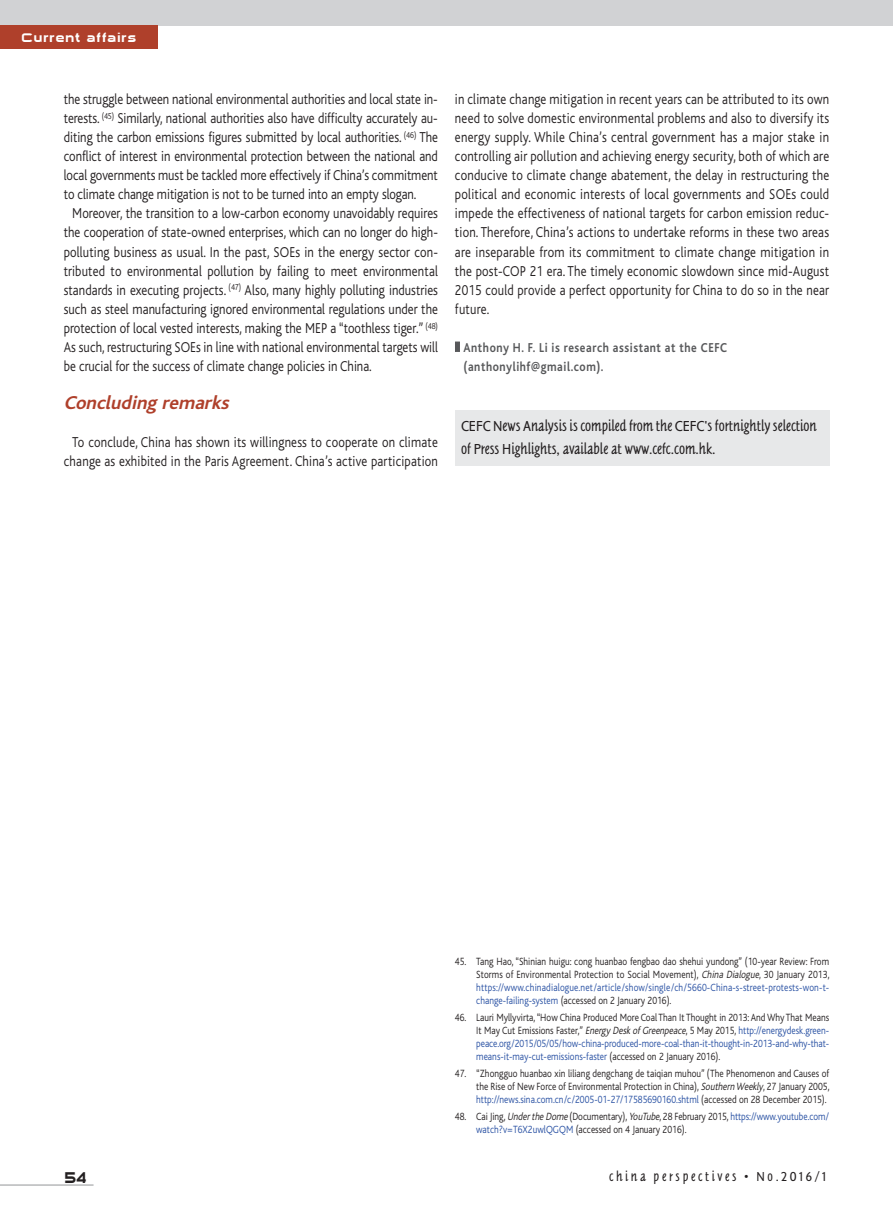
<style>
.page{position:relative;width:893px;height:1212px;background:#fff}
.page>*{position:absolute;margin:0;border:0;box-sizing:border-box;transform-origin:0 0}
.t1{font:italic 700 19.5px "Bliss";color:#af402b}
.t2{font:300 15px/19px "Bliss";color:#231f20;text-align:center;scale:.85 1}
.t3{font:15px/22.5px "Tannhauser Plain";color:#231f20}
.t4{font:15px "Sui Generis Deluxe";color:#231f20;scale:.9 1}
.t5{font:700 13.5px/19px "Bliss";letter-spacing:.05em;color:#57585a;scale:.85 1}
.t6{font:13.5px "Tannhauser Plain";letter-spacing:.2em;color:#231f20}
.t7{font:12px "Sui Generis Deluxe";letter-spacing:.1em;color:#fff}
.t8{font:300 10.95px/12.9px "Bliss";color:#231f20;text-align:justify;scale:.85 1}
.t9{font:300 10.95px/12.9px "Bliss";color:#2951a3;text-align:justify;scale:.85 1}
.s1{font-style:italic}
.s2{color:#2951a3}
.s3{color:#231f20}
.s4{font-style:italic;color:#231f20}
</style>
<div class="page">
<div style="left:0;top:0;width:893px;height:26px;background:#d1d2d4"></div>
<hr style="left:0;top:1185px;width:94px;height:1px;background:#939598">
<div style="left:0;top:25px;width:157px;height:23px;background:#af402b"></div>
<div style="left:455px;top:410px;width:374px;height:56px;background:#e7e8e9"></div>
<p class="t7" style="left:21px;top:32px;width:116px">Current affairs</p>
<p class="t2" style="left:64px;top:91px;width:442px">the struggle between national environmental authorities and local state in-</p>
<p class="t2" style="left:64px;top:110px;width:441px">terests. <sup>(45)</sup> Similarly, national authorities also have difficulty accurately au-</p>
<p class="t2" style="left:64px;top:129px;width:442px">diting the carbon emissions figures submitted by local authorities. <sup>(46)</sup> The</p>
<p class="t2" style="left:64px;top:148px;width:442px">conflict of interest in environmental protection between the national and</p>
<p class="t2" style="left:64px;top:167px;width:442px">local governments must be tackled more effectively if China’s commitment</p>
<p class="t2" style="left:64px;top:186px;width:416px">to climate change mitigation is not to be turned into an empty slogan.</p>
<p class="t2" style="left:72px;top:205px;width:432px">Moreover, the transition to a low-carbon economy unavoidably requires</p>
<p class="t2" style="left:64px;top:224px;width:442px">the cooperation of state-owned enterprises, which can no longer do high-</p>
<p class="t2" style="left:64px;top:243px;width:442px">polluting business as usual. In the past, SOEs in the energy sector con-</p>
<p class="t2" style="left:64px;top:262px;width:442px">tributed to environmental pollution by failing to meet environmental</p>
<p class="t2" style="left:64px;top:282px;width:442px">standards in executing projects. <sup>(47)</sup> Also, many highly polluting industries</p>
<p class="t2" style="left:64px;top:301px;width:442px">such as steel manufacturing ignored environmental regulations under the</p>
<p class="t2" style="left:64px;top:320px;width:442px">protection of local vested interests, making the MEP a “toothless tiger.” <sup>(48)</sup></p>
<p class="t2" style="left:64px;top:339px;width:442px">As such, restructuring SOEs in line with national environmental targets will</p>
<p class="t2" style="left:64px;top:358px;width:364px">be crucial for the success of climate change policies in China.</p>
<h1 class="t1" style="left:64px;top:395px;width:170px">Concluding remarks</h1>
<p class="t2" style="left:64px;top:434px;width:442px">To conclude, China has shown its willingness to cooperate on climate change as exhibited in the Paris Agreement. China’s active participation</p>
<p class="t2" style="left:455px;top:91px;width:442px;text-align:justify">in climate change mitigation in recent years can be attributed to its own need to solve domestic environmental problems and also to diversify its energy supply. While China’s central government has a major stake in controlling air pollution and achieving energy security, both of which are conducive to climate change abatement, the delay in restructuring the political and economic interests of local governments and SOEs could impede the effectiveness of national targets for carbon emission reduc&shy;tion. Therefore, China’s actions to undertake reforms in these two areas are inseparable from its commitment to climate change mitigation in the post-COP 21 era. The timely economic slowdown since mid-August 2015 could provide a perfect opportunity for China to do so in the near future.</p>
<p class="t5" style="left:463px;top:339px;width:312px">Anthony H. F. Li is research assistant at the CEFC (anthonylihf@gmail.com).</p>
<p class="t3" style="left:461px;top:416px;width:357px">CEFC News Analysis is compiled from the CEFC's fortnightly selection of Press Highlights, available at www.cefc.com.hk.</p>
<p class="t8" style="left:476px;top:956px;width:417px;text-indent:-21px">45. Tang Hao, “Shinian huigu: cong huanbao fengbao dao shehui yundong” (10-year Review: From Storms of Environmental Protection to Social Movement), <span class="s1">China Dialogue</span>, 30 January 2013, <span class="s2">https://www.chinadialogue.net/article/show/single/ch/5660-China-s-street-protests-won-t&shy;change-failing-system</span> (accessed on 2 January 2016).</p>
<p class="t9" style="left:476px;top:1012px;width:417px;text-indent:-21px"><span class="s3">46. Lauri Myllyvirta,“How China Produced More Coal Than It Thought in 2013: And Why That Means It May Cut Emissions Faster,”</span> <span class="s4">Energy Desk of Greenpeace</span><span class="s3">, 5 May 2015,</span> http://energydesk.green&shy;peace.org/2015/05/05/how-china-produced-more-coal-than-it-thought-in-2013-and-why-that&shy;means-it-may-cut-emissions-faster <span class="s3">(accessed on 2 January 2016).</span></p>
<p class="t8" style="left:476px;top:1068px;width:417px;text-indent:-21px">47. “Zhongguo huanbao xin liliang dengchang de taiqian muhou” (The Phenomenon and Causes of the Rise of New Force of Environmental Protection in China), <span class="s1">SouthernWeekly</span>, 27 January 2005, <span class="s2">http://news.sina.com.cn/c/2005-01-27/17585690160.shtml</span> (accessed on 28 December 2015).</p>
<p class="t8" style="left:476px;top:1111px;width:417px;text-indent:-21px">48. Cai Jing, <span class="s1">UndertheDome</span>(Documentary), <span class="s1">YouTube</span>, 28 February 2015, <span class="s2">https://www.youtube.com/ watch?v=T6X2uwlQGQM</span> (accessed on 4 January 2016).</p>
<p class="t4" style="left:65px;top:1171px;width:26px">54</p>
<p class="t6" style="left:609px;top:1170px;width:219px">china perspectives • No.2016/1</p>
</div>
